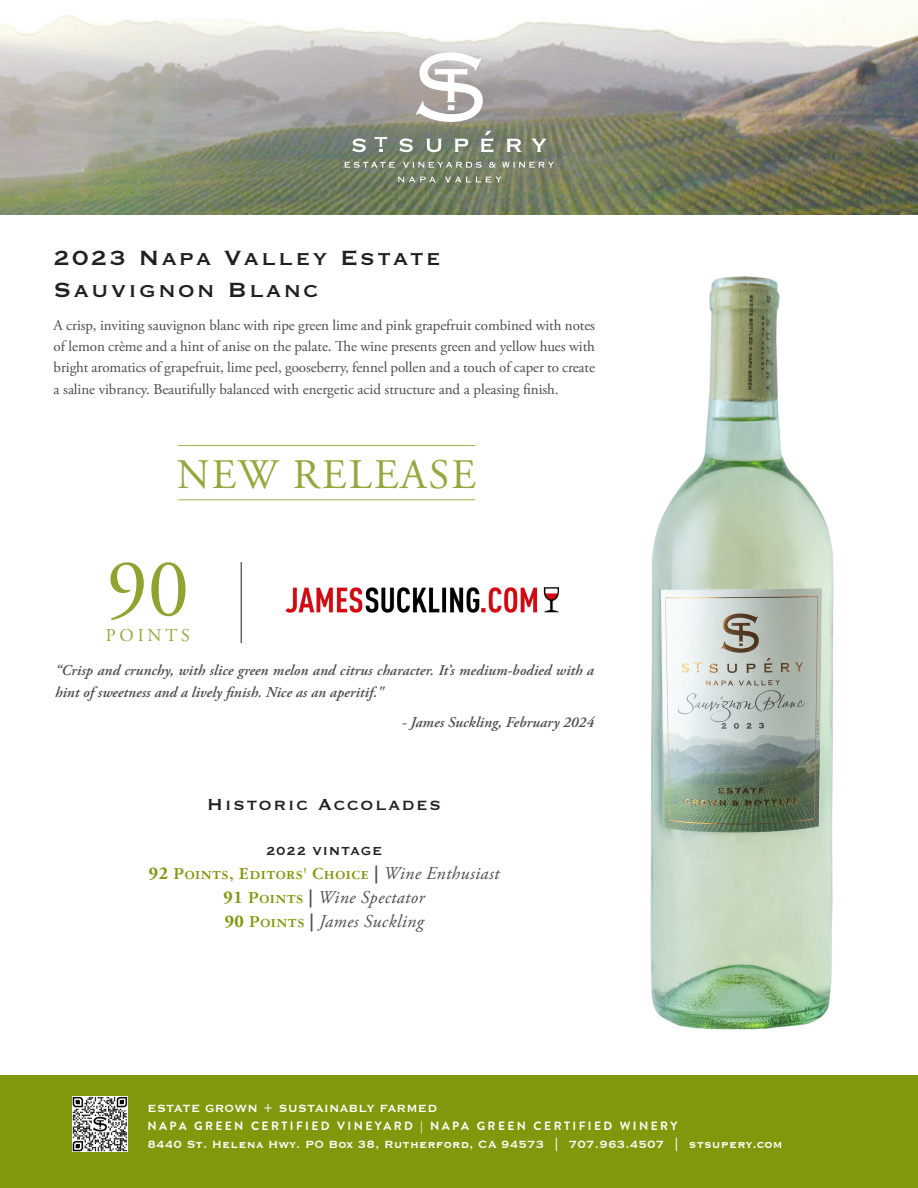
<style>
.page{position:relative;width:918px;height:1188px;background:#fff}
.page>*{position:absolute;margin:0;border:0;box-sizing:border-box;transform-origin:0 0}
.t1{font:82.5px "Adobe Garamond Pro";color:#90a230}
._5_-_Publication{font:42px "Adobe Garamond Pro";letter-spacing:.05em;color:#96a73d}
._1-_Wine_Name_-_BROW{font:27px "Copperplate Gothic Std 31 BC";letter-spacing:.08em;color:#231f20}
._1-_Wine_Name_-_BROW-2{font:21px "Copperplate Gothic Std 31 BC";letter-spacing:.08em;color:#231f20}
.t2{font:italic 18px "Adobe Garamond Pro";letter-spacing:.025em;color:#4b4c4d}
.t3{font:18px "Garamond Three Bold SC";letter-spacing:.025em;color:#81980d}
._3_-_Points_-_LARGER{font:18px "Adobe Garamond Pro";letter-spacing:.215em;color:#96a73d}
._5_-_Publication-2{font:15px/21px "Adobe Garamond Pro";letter-spacing:-.005em;color:#4b4c4d;text-align:justify}
._2_-_Body_Copy{font:italic 600 15px/22.5px "Adobe Garamond Pro";letter-spacing:.005em;color:#4b4c4d}
.t4{font:700 15px "Copperplate Gothic BT";letter-spacing:.05em;color:#231f20}
._5_-_Publication-3{font:700 13.5px "Copperplate Gothic BT";letter-spacing:.01em;color:#fff}
._5_-_Publication-4{font:700 12px "Brandon Grotesque";letter-spacing:.2em;color:#fff}
.s1{font-family:"Adobe Garamond Pro";font-weight:700}
.s2{font-family:"Adobe Garamond Pro";font-weight:700;color:#4b4c4d}
.s3{font-family:"Adobe Garamond Pro";font-style:italic;color:#4b4c4d}
.s4{font-weight:700;font-style:normal;color:#81980d}
.s5{font-family:"Garamond Three Bold SC";font-style:normal;color:#81980d}
.s6{font-weight:700;font-style:normal}
</style>
<div class="page">
<img style="left:650px;top:276px;width:184px;height:754px">
<img style="left:0;top:0;width:918px;height:214px">
<svg style="left:416px;top:52px;width:67px;height:70px"></svg>
<svg style="left:345px;top:162px;width:50px;height:6px"></svg>
<svg style="left:403px;top:162px;width:79px;height:6px"></svg>
<svg style="left:489px;top:162px;width:6px;height:6px"></svg>
<svg style="left:502px;top:162px;width:52px;height:6px"></svg>
<svg style="left:398px;top:177px;width:38px;height:5px"></svg>
<svg style="left:445px;top:176px;width:57px;height:7px"></svg>
<svg style="left:352px;top:138px;width:14px;height:14px"></svg>
<svg style="left:375px;top:136px;width:12px;height:15px"></svg>
<svg style="left:399px;top:138px;width:14px;height:14px"></svg>
<svg style="left:426px;top:139px;width:16px;height:13px"></svg>
<svg style="left:455px;top:139px;width:13px;height:13px"></svg>
<svg style="left:507px;top:139px;width:14px;height:13px"></svg>
<svg style="left:531px;top:139px;width:16px;height:13px"></svg>
<svg style="left:481px;top:131px;width:12px;height:21px"></svg>
<div style="left:0;top:1076px;width:918px;height:112px;background:#81980d"></div>
<img style="left:73px;top:1097px;width:55px;height:55px">
<img style="left:285px;top:587px;width:274px;height:26px">
<hr style="left:241px;top:562px;width:1px;height:81px;background:#231f20">
<hr style="left:178px;top:499px;width:297px;height:1px;background:#81980d">
<hr style="left:178px;top:445px;width:297px;height:1px;background:#81980d">
<p class="_1-_Wine_Name_-_BROW" style="left:54px;top:244px;width:389px">2023 Napa Valley Estate</p>
<p class="_1-_Wine_Name_-_BROW" style="left:54px;top:277px;width:267px">Sauvignon Blanc</p>
<p class="_5_-_Publication-2" style="left:54px;top:315px;width:543px">A crisp, inviting sauvignon blanc with ripe green lime and pink grapefruit combined with notes of lemon crème and a hint of anise on the palate. The wine presents green and yellow hues with bright aromatics of grapefruit, lime peel, gooseberry, fennel pollen and a touch of caper to create</p>
<p class="_5_-_Publication-2" style="left:54px;top:380px;width:507px">a saline vibrancy. Beautifully balanced with energetic acid structure and a pleasing finish.</p>
<p class="_5_-_Publication" style="left:177px;top:449px;width:301px">NEW RELEASE</p>
<p class="t1" style="left:107px;top:539px;width:84px">90</p>
<p class="_3_-_Points_-_LARGER" style="left:106px;top:624px;width:86px">POINTS</p>
<p class="_2_-_Body_Copy" style="left:55px;top:660px;width:540px">“Crisp and crunchy, with slice green melon and citrus character. It’s medium-bodied with a hint of sweetness and a lively finish. Nice as an aperitif."</p>
<p class="_2_-_Body_Copy" style="left:402px;top:711px;width:194px">- James Suckling, February 2024</p>
<p class="_1-_Wine_Name_-_BROW-2" style="left:207px;top:794px;width:236px">Historic Accolades</p>
<p class="t4" style="left:266px;top:842px;width:118px">2022 VINTAGE</p>
<p class="t3" style="left:149px;top:863px;width:352px"><span class="s1">92</span> Points, Editors' Choice <span class="s2">|</span> <span class="s3">Wine Enthusiast</span></p>
<p class="t2" style="left:224px;top:886px;width:203px"><span class="s4">91</span> <span class="s5">Points</span> <span class="s6">|</span> Wine Spectator</p>
<p class="t2" style="left:225px;top:910px;width:200px"><span class="s4">90</span> <span class="s5">Points</span> <span class="s6">|</span> James Suckling</p>
<p class="_5_-_Publication-3" style="left:148px;top:1101px;width:291px">ESTATE GROWN + SUSTAINABLY FARMED</p>
<p class="_5_-_Publication-4" style="left:148px;top:1118px;width:532px">NAPA GREEN CERTIFIED VINEYARD | NAPA GREEN CERTIFIED WINERY</p>
<p class="_5_-_Publication-3" style="left:148px;top:1137px;width:637px">8440 St. Helena Hwy. PO Box 38, Rutherford, CA 94573 | 707.963.4507 | stsupery.com</p>
</div>
